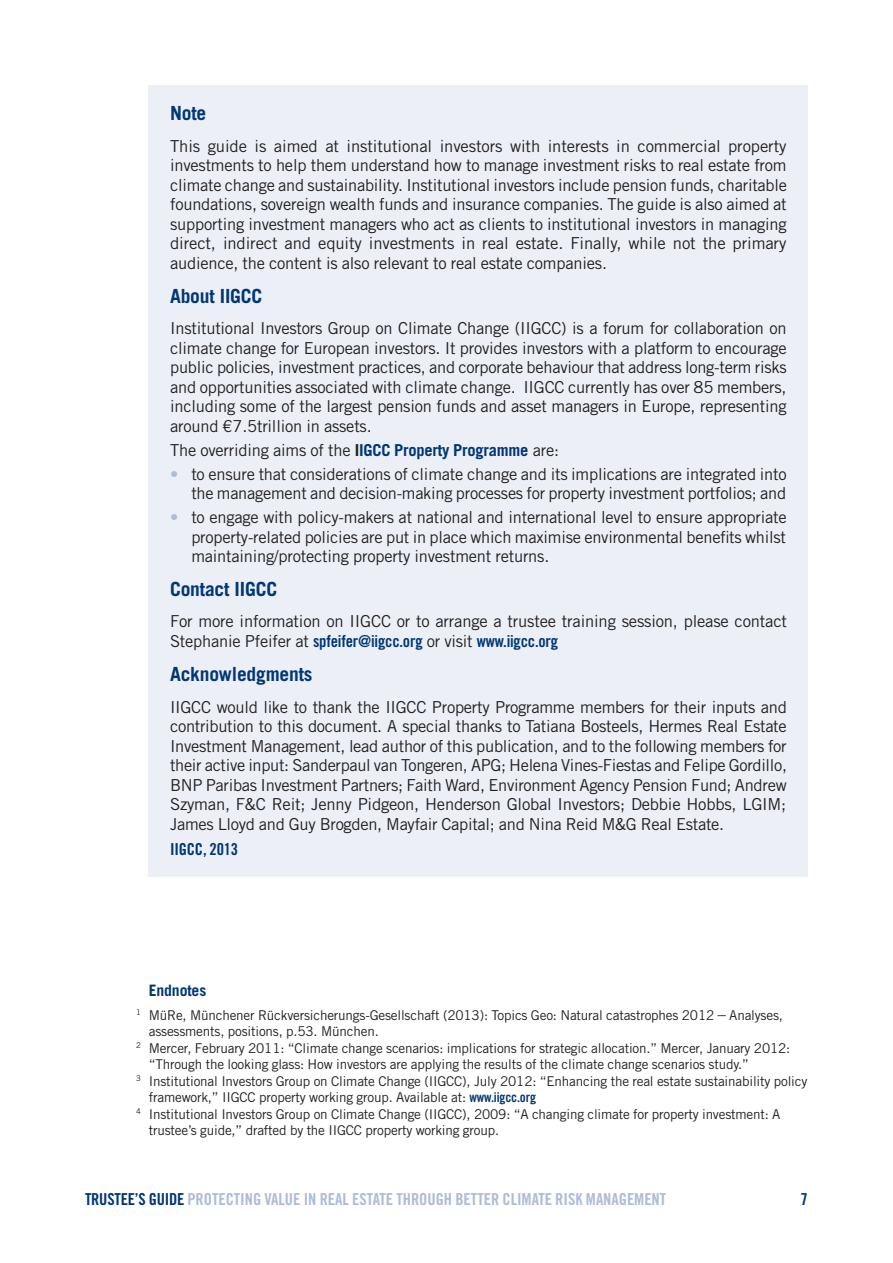
<style>
.page{position:relative;width:893px;height:1263px;background:#fff}
.page>*{position:absolute;margin:0;border:0;box-sizing:border-box;transform-origin:0 0}
.IIGCC_heading_4{font:700 19.5px "Trade Gothic LT Std";letter-spacing:-.01em;color:#013775}
.IIGCC_text_5{font:16.5px/19.5px "Trade Gothic LT Std";letter-spacing:-.015em;color:#231f20;text-align:justify}
.IIGCC_text_2{font:16.5px/19.5px "Trade Gothic LT Std";letter-spacing:-.015em;color:#231f20;text-align:justify}
.IIGCC_bullet_10pt{font:16.5px/19.5px "Trade Gothic LT Std";letter-spacing:-.015em;color:#231f20;text-align:right}
.t1{font:16.5px "Trade Gothic LT Std Bd Cn 20";color:#adbcd7}
.IIGCC_text_5-2{font:16.5px "Trade Gothic LT Std Bd Cn 20";letter-spacing:-.01em;color:#013775}
.IIGCC_heading_6{font:700 15.75px "Trade Gothic LT Std";letter-spacing:-.01em;color:#013775}
.IIGCC_footnote{font:13.5px/16.5px "Trade Gothic LT Std";letter-spacing:-.015em;color:#231f20}
.s1{font-weight:700}
.s2{font-weight:700;color:#013775}
.s3{font-family:"Trade Gothic LT Std Bd 2";color:#adbcd7}
.s4{font-family:"Trade Gothic LT Std Bd Cn 20";color:#013775}
.s5{font-size:16.5px}
.s6{color:#013775}
</style>
<div class="page">
<div style="left:149px;top:85px;width:659px;height:792px;background:#ecf0f6"></div>
<p class="IIGCC_heading_4" style="left:170px;top:101px;width:38px">Note</p>
<p class="IIGCC_text_5" style="left:170px;top:136px;width:618px">This guide is aimed at institutional investors with interests in commercial property investments to help them understand how to manage investment risks to real estate from climate change and sustainability. Institutional investors include pension funds, charitable foundations, sovereign wealth funds and insurance companies. The guide is also aimed at supporting investment managers who act as clients to institutional investors in managing direct, indirect and equity investments in real estate. Finally, while not the primary audience, the content is also relevant to real estate companies.</p>
<p class="IIGCC_heading_4" style="left:170px;top:284px;width:94px">About IIGCC</p>
<p class="IIGCC_text_2" style="left:170px;top:318px;width:618px">Institutional Investors Group on Climate Change (IIGCC) is a forum for collaboration on climate change for European investors. It provides investors with a platform to encourage public policies, investment practices, and corporate behaviour that address long-term risks and opportunities associated with climate change. IIGCC currently has over 85 members, including some of the largest pension funds and asset managers in Europe, representing around €7.5trillion in assets.</p>
<p class="IIGCC_text_2" style="left:170px;top:440px;width:390px">The overriding aims of the <span class="s1">I</span><span class="s2">IGCC Property Programme</span> are:</p>
<p class="IIGCC_bullet_10pt" style="left:170px;top:464px;width:618px"><span class="s3">•</span> to ensure that considerations of climate change and its implications are integrated into the management and decision-making processes for property investment portfolios; and</p>
<p class="IIGCC_bullet_10pt" style="left:191px;top:507px;width:597px;text-align:justify;text-indent:-21px"><span class="s3">•</span> to engage with policy-makers at national and international level to ensure appropriate property-related policies are put in place which maximise environmental benefits whilst maintaining/protecting property investment returns.</p>
<p class="IIGCC_heading_4" style="left:170px;top:577px;width:109px">Contact IIGCC</p>
<p class="IIGCC_text_5" style="left:170px;top:612px;width:618px">For more information on IIGCC or to arrange a trustee training session, please contact<br>Stephanie Pfeifer at <span class="s4">spfeifer@iigcc.org</span> or visit <span class="s4">www.iigcc.org</span></p>
<p class="IIGCC_heading_4" style="left:170px;top:662px;width:144px">Acknowledgments</p>
<p class="IIGCC_text_5" style="left:170px;top:697px;width:618px">IIGCC would like to thank the IIGCC Property Programme members for their inputs and contribution to this document. A special thanks to Tatiana Bosteels, Hermes Real Estate Investment Management, lead author of this publication, and to the following members for their active input: Sanderpaul van Tongeren, APG; Helena Vines-Fiestas and Felipe Gordillo, BNP Paribas Investment Partners; Faith Ward, Environment Agency Pension Fund; Andrew Szyman, F&amp;C Reit; Jenny Pidgeon, Henderson Global Investors; Debbie Hobbs, LGIM; James Lloyd and Guy Brogden, Mayfair Capital; and Nina Reid M&amp;G Real Estate.</p>
<p class="IIGCC_text_5-2" style="left:170px;top:839px;width:70px">IIGCC, 2013</p>
<p class="IIGCC_heading_6" style="left:149px;top:980px;width:59px">Endnotes</p>
<p class="IIGCC_footnote" style="left:149px;top:1007px;width:636px;text-indent:-13px"><sup>1</sup> MüRe, Münchener Rückversicherungs-Gesellschaft (2013): Topics Geo: Natural catastrophes 2012 <span class="s5">–</span> Analyses, assessments, positions, p.53. München.</p>
<p class="IIGCC_footnote" style="left:149px;top:1040px;width:643px;text-indent:-13px"><sup>2</sup> Mercer, February 2011: “Climate change scenarios: implications for strategic allocation.” Mercer, January 2012: “Through the looking glass: How investors are applying the results of the climate change scenarios study.”</p>
<p class="IIGCC_footnote" style="left:149px;top:1073px;width:660px;text-indent:-13px"><sup>3</sup> Institutional Investors Group on Climate Change (IIGCC), July 2012: “Enhancing the real estate sustainability policy framework,” IIGCC property working group. Available at: <span class="s4">www.iigcc.org</span></p>
<p class="IIGCC_footnote" style="left:149px;top:1106px;width:633px;text-indent:-13px"><sup>4</sup> Institutional Investors Group on Climate Change (IIGCC), 2009: “A changing climate for property investment: A trustee’s guide,” drafted by the IIGCC property working group.</p>
<p class="t1" style="left:85px;top:1189px;width:583px"><span class="s6">TRUSTEE’S GUIDE</span> PROTECTING VALUE IN REAL ESTATE THROUGH BETTER CLIMATE RISK MANAGEMENT</p>
<p class="IIGCC_text_5-2" style="left:801px;top:1189px;width:9px">7</p>
</div>
